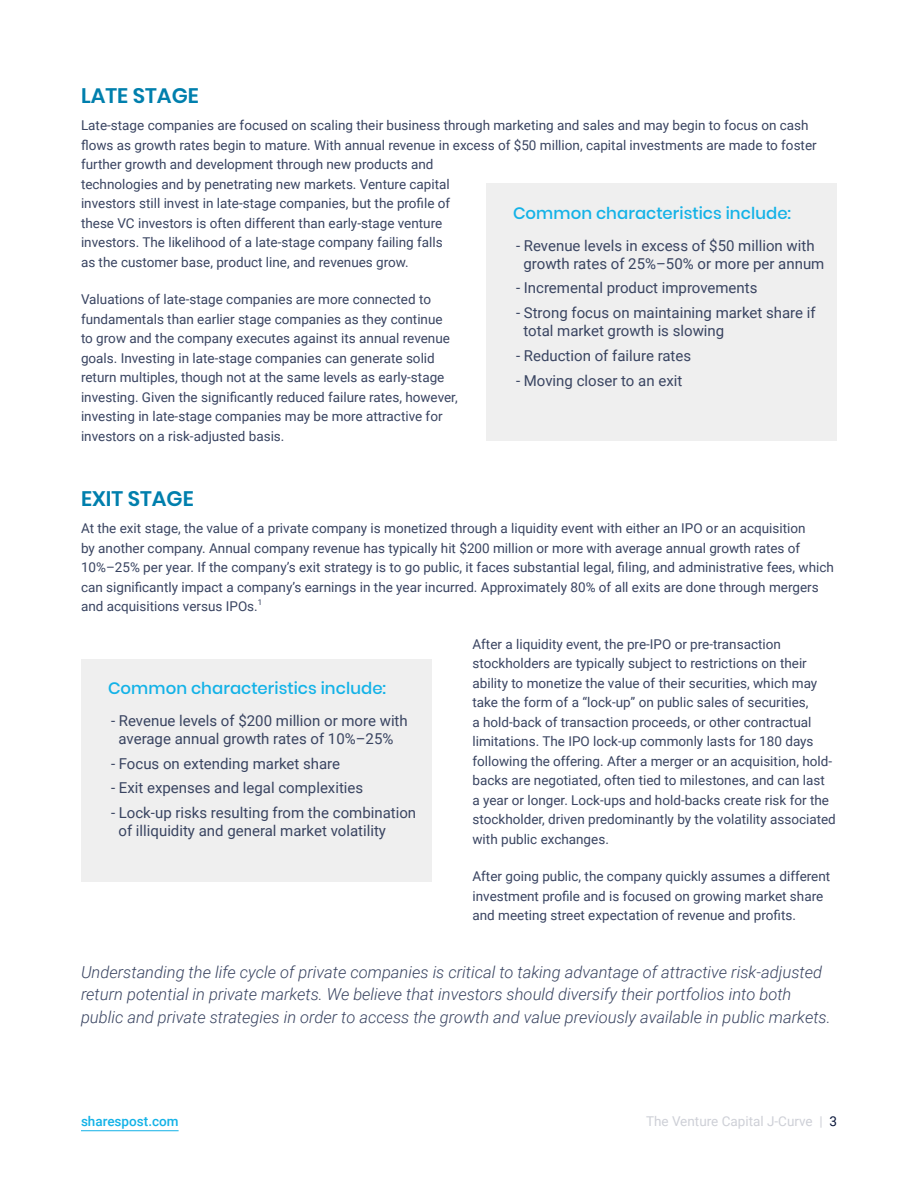
<style>
.page{position:relative;width:918px;height:1188px;background:#fff}
.page>*{position:absolute;margin:0;border:0;box-sizing:border-box;transform-origin:0 0}
.t1{font:600 21px "Poppins";color:#007fad}
.Body_Copy{font:italic 300 16.5px/22.5px "Roboto";color:#394461}
.t2{font:500 16.5px "Poppins";letter-spacing:.005em;color:#13b2e7}
.Body_Copy-2{font:15px/18px "Roboto";color:#394461}
.Body_Copy-3{font:13.5px/19.5px "Roboto";color:#394461}
.t3{font:13.5px "Roboto";color:#ced0d7}
.t4{font:500 13.5px "Roboto";color:#13b2e7}
.s1{color:#081539}
</style>
<div class="page">
<hr style="left:81px;top:1130px;width:98px;height:1px;background:#13b2e7">
<div style="left:486px;top:184px;width:351px;height:257px;background:#efefef"></div>
<div style="left:81px;top:659px;width:351px;height:222px;background:#efefef"></div>
<h2 class="t1" style="left:81px;top:84px;width:119px">LATE STAGE</h2>
<p class="Body_Copy-3" style="left:81px;top:115px;width:737px">Late-stage companies are focused on scaling their business through marketing and sales and may begin to focus on cash flows as growth rates begin to mature. With annual revenue in excess of $50 million, capital investments are made to foster further growth and development through new products and<br>technologies and by penetrating new markets. Venture capital<br>investors still invest in late-stage companies, but the profile of<br>these VC investors is often different than early-stage venture<br>investors. The likelihood of a late-stage company failing falls<br>as the customer base, product line, and revenues grow.</p>
<p class="Body_Copy-3" style="left:81px;top:289px;width:378px">Valuations of late-stage companies are more connected to fundamentals than earlier stage companies as they continue to grow and the company executes against its annual revenue goals. Investing in late-stage companies can generate solid return multiples, though not at the same levels as early-stage investing. Given the significantly reduced failure rates, however, investing in late-stage companies may be more attractive for investors on a risk-adjusted basis.</p>
<h3 class="t2" style="left:513px;top:204px;width:280px">Common characteristics include:</h3>
<p class="Body_Copy-2" style="left:524px;top:236px;width:302px;text-indent:-8px">- Revenue levels in excess of $50 million with growth rates of 25%–50% or more per annum</p>
<p class="Body_Copy-2" style="left:516px;top:278px;width:243px">- Incremental product improvements</p>
<p class="Body_Copy-2" style="left:524px;top:303px;width:294px;text-indent:-8px">- Strong focus on maintaining market share if total market growth is slowing</p>
<p class="Body_Copy-2" style="left:516px;top:346px;width:177px">- Reduction of failure rates</p>
<p class="Body_Copy-2" style="left:516px;top:371px;width:168px">- Moving closer to an exit</p>
<h2 class="t1" style="left:81px;top:487px;width:114px">EXIT STAGE</h2>
<p class="Body_Copy-3" style="left:81px;top:518px;width:754px">At the exit stage, the value of a private company is monetized through a liquidity event with either an IPO or an acquisition<br>by another company. Annual company revenue has typically hit $200 million or more with average annual growth rates of 10%–25% per year. If the company’s exit strategy is to go public, it faces substantial legal, filing, and administrative fees, which can significantly impact a company’s earnings in the year incurred. Approximately 80% of all exits are done through mergers and acquisitions versus IPOs.<sup>1</sup></p>
<p class="Body_Copy-3" style="left:472px;top:634px;width:365px">After a liquidity event, the pre-IPO or pre-transaction stockholders are typically subject to restrictions on their ability to monetize the value of their securities, which may take the form of a “lock-up” on public sales of securities,<br>a hold-back of transaction proceeds, or other contractual limitations. The IPO lock-up commonly lasts for 180 days following the offering. After a merger or an acquisition, hold&shy;backs are negotiated, often tied to milestones, and can last<br>a year or longer. Lock-ups and hold-backs create risk for the stockholder, driven predominantly by the volatility associated with public exchanges.</p>
<p class="Body_Copy-3" style="left:472px;top:866px;width:359px">After going public, the company quickly assumes a different investment profile and is focused on growing market share and meeting street expectation of revenue and profits.</p>
<h3 class="t2" style="left:108px;top:679px;width:280px">Common characteristics include:</h3>
<p class="Body_Copy-2" style="left:111px;top:711px;width:298px;text-align:center">- Revenue levels of $200 million or more with average annual growth rates of 10%–25%</p>
<p class="Body_Copy-2" style="left:111px;top:754px;width:231px">- Focus on extending market share</p>
<p class="Body_Copy-2" style="left:111px;top:778px;width:254px">- Exit expenses and legal complexities</p>
<p class="Body_Copy-2" style="left:118px;top:803px;width:299px;text-indent:-8px">- Lock-up risks resulting from the combination of illiquidity and general market volatility</p>
<p class="Body_Copy" style="left:81px;top:960px;width:751px">Understanding the life cycle of private companies is critical to taking advantage of attractive risk-adjusted return potential in private markets. We believe that investors should diversify their portfolios into both public and private strategies in order to access the growth and value previously available in public markets.</p>
<p class="t4" style="left:81px;top:1112px;width:99px">sharespost.com</p>
<p class="t3" style="left:646px;top:1112px;width:192px">The Venture Capital J-Curve | <span class="s1">3</span></p>
</div>
